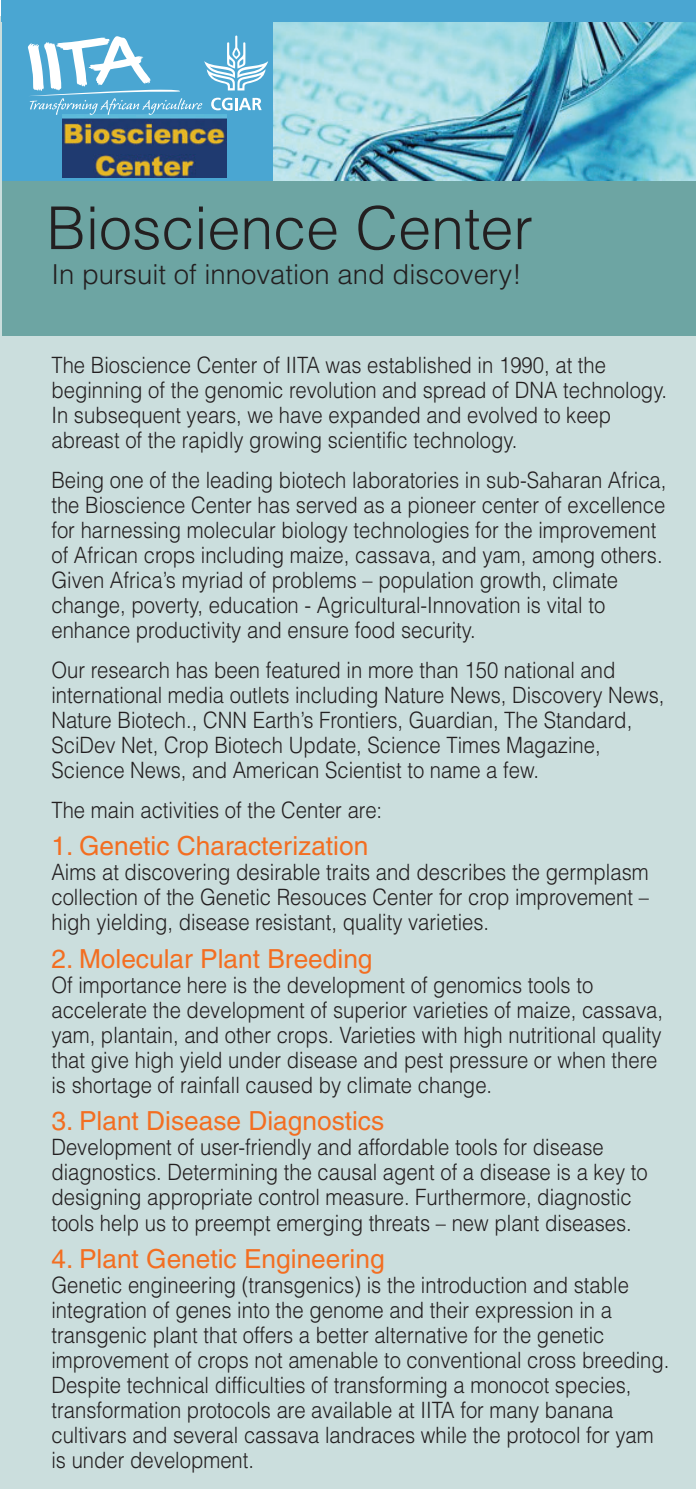
<style>
.page{position:relative;width:696px;height:1489px;background:#fff}
.page>*{position:absolute;margin:0;border:0;box-sizing:border-box;transform-origin:0 0}
.t1{font:300 59px "Helvetica";color:#231f20}
.t2{font:300 27.5px "Helvetica";color:#231f20}
.t3{font:26.25px "Helvetica CE";color:#f36e21}
.t4{font:300 22.5px/25px "Helvetica";color:#231f20;scale:.9 1}
</style>
<div class="page">
<div style="left:0;top:16px;width:695px;height:1472px;background:#cbdedd"></div>
<img style="left:273px;top:22px;width:422px;height:158px">
<div style="left:2px;top:19px;width:271px;height:162px;background:#4aa6d2"></div>
<img style="left:62px;top:115px;width:164px;height:62px">
<div style="left:2px;top:181px;width:693px;height:154px;background:#6da5a3"></div>
<div style="left:1px;top:0;width:694px;height:22px;background:#4aa6d2"></div>
<svg style="left:27px;top:35px;width:241px;height:80px"></svg>
<h1 class="t1" style="left:46px;top:191px;width:488px">Bioscience Center</h1>
<p class="t2" style="left:51px;top:257px;width:471px">In pursuit of innovation and discovery!</p>
<p class="t4" style="left:51px;top:352px;width:685px">The Bioscience Center of IITA was established in 1990, at the beginning of the genomic revolution and spread of DNA technology.<br>In subsequent years, we have expanded and evolved to keep abreast of the rapidly growing scientific technology.</p>
<p class="t4" style="left:51px;top:467px;width:684px">Being one of the leading biotech laboratories in sub-Saharan Africa, the Bioscience Center has served as a pioneer center of excellence for harnessing molecular biology technologies for the improvement of African crops including maize, cassava, and yam, among others.<br>Given Africa’s myriad of problems – population growth, climate change, poverty, education - Agricultural-Innovation is vital to enhance productivity and ensure food security.</p>
<p class="t4" style="left:51px;top:657px;width:682px">Our research has been featured in more than 150 national and international media outlets including Nature News, Discovery News, Nature Biotech., CNN Earth’s Frontiers, Guardian, The Standard, SciDev Net, Crop Biotech U pdate, Science Times Magazine, Science News, and American Scientist to name a few.</p>
<p class="t4" style="left:51px;top:797px;width:369px">The main activities of the Center are:</p>
<p class="t3" style="left:51px;top:830px;width:318px">1. Genetic Characterization</p>
<p class="t4" style="left:51px;top:859px;width:665px;text-align:justify">Aims at discovering desirable traits and describes the germplasm collection of the Genetic Resouces Center for crop improvement – high yielding, disease resistant, quality varieties.</p>
<p class="t3" style="left:51px;top:943px;width:322px">2. Molecular Plant Breeding</p>
<p class="t4" style="left:51px;top:972px;width:681px">Of importance here is the development of genomics tools to accelerate the development of superior varieties of maize, cassava, yam, plantain, and other crops. Varieties with high nutritional quality that give high yield under disease and pest pressure or when there is shortage of rainfall caused by climate change.</p>
<p class="t3" style="left:51px;top:1105px;width:334px">3. Plant Disease Diagnostics</p>
<p class="t4" style="left:51px;top:1134px;width:663px">Development of user-friendly and affordable tools for disease diagnostics. Determining the causal agent of a disease is a key to designing appropriate control measure. Furthermore, diagnostic tools help us to preempt emerging threats – new plant diseases.</p>
<p class="t3" style="left:51px;top:1243px;width:334px">4. Plant Genetic Engineering</p>
<p class="t4" style="left:51px;top:1272px;width:688px">Genetic engineering (transgenics) is the introduction and stable integration of genes into the genome and their expression in a transgenic plant that offers a better alternative for the genetic improvement of crops not amenable to conventional cross breeding.<br>Despite technical difficulties of transforming a monocot species, transformation protocols are available at IITA for many banana cultivars and several cassava landraces while the protocol for yam is under development.</p>
</div>
